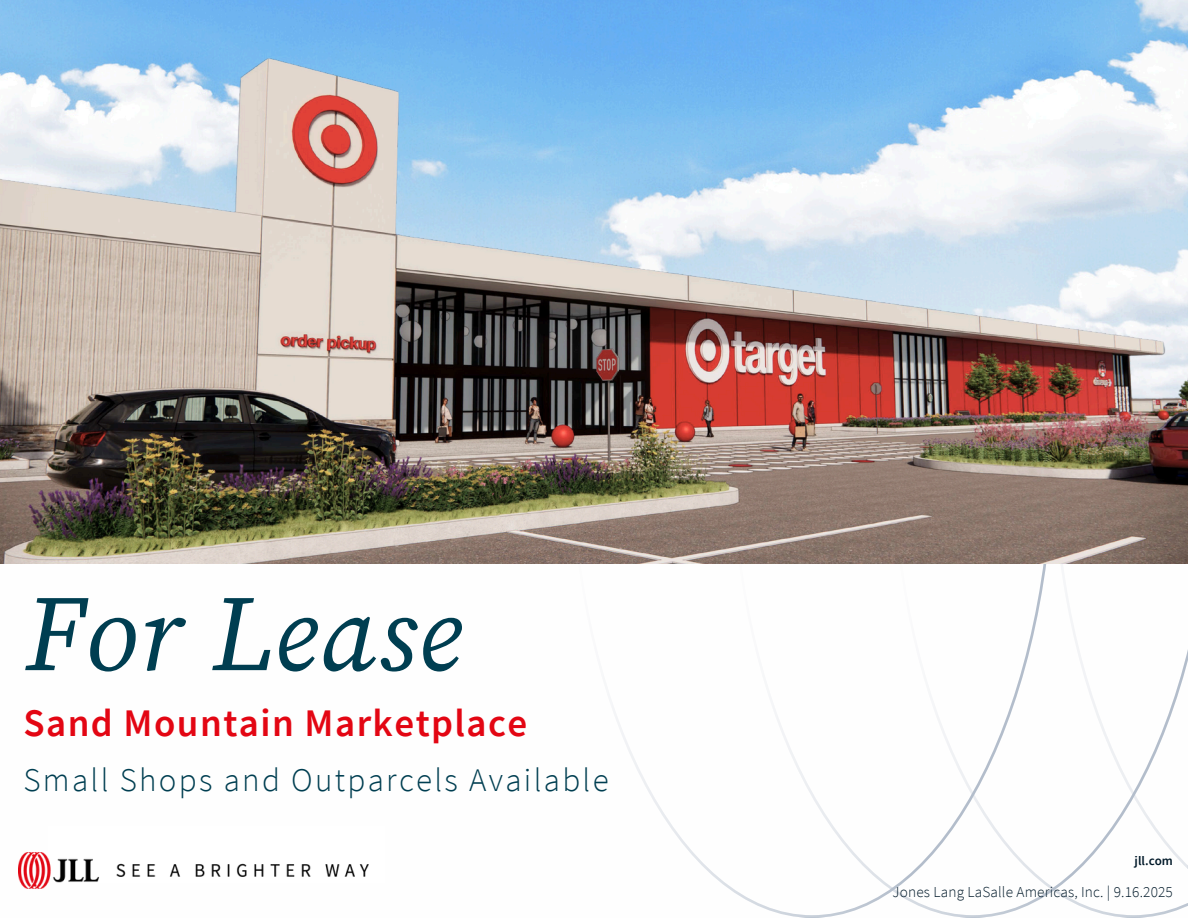
<style>
.page{position:relative;width:1188px;height:918px;background:#fff}
.page>*{position:absolute;margin:0;border:0;box-sizing:border-box;transform-origin:0 0}
.t1{font:italic 107.55px "Source Serif Pro";letter-spacing:.015em;color:#003e51}
.t2{font:600 39px "Source Sans Pro";letter-spacing:.035em;color:#e30613}
.t3{font:300 33px "Source Sans Pro";letter-spacing:.07em;color:#003e51}
.t4{font:300 15.3px "Source Sans Pro";letter-spacing:.01em;color:#001828}
.t5{font:600 13.05px "Source Sans Pro";color:#001828}
</style>
<div class="page">
<svg style="left:1055px;top:590px;width:133px;height:328px"></svg>
<svg style="left:612px;top:564px;width:443px;height:354px"></svg>
<img style="left:0;top:0;width:1188px;height:44px">
<img style="left:0;top:44px;width:1188px;height:520px">
<img style="left:19px;top:852px;width:350px;height:36px">
<p class="t1" style="left:23px;top:571px;width:439px">For Lease</p>
<p class="t2" style="left:23px;top:698px;width:505px">Sand Mountain Marketplace</p>
<p class="t3" style="left:23px;top:759px;width:587px">Small Shops and Outparcels Available</p>
<p class="t5" style="left:1135px;top:853px;width:40px">jll.com</p>
<p class="t4" style="left:893px;top:882px;width:282px">Jones Lang LaSalle Americas, Inc. | 9.16.2025</p>
</div>
